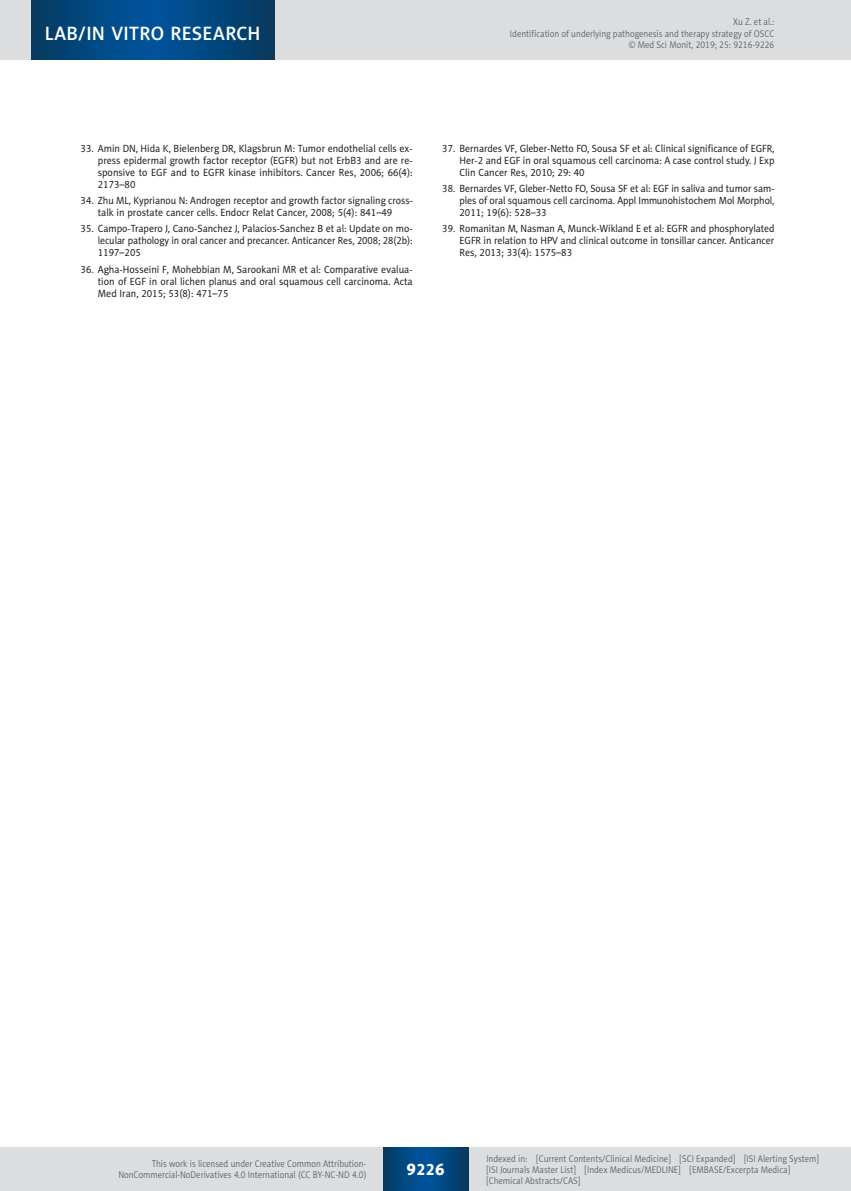
<style>
.page{position:relative;width:851px;height:1191px;background:#fff}
.page>*{position:absolute;margin:0;border:0;box-sizing:border-box;transform-origin:0 0}
.t1{font:19.5px "Naomi Sans EFN Medium";letter-spacing:.015em;color:#fff}
.t2{font:16.5px "Naomi Sans EFN Heavy";color:#fff}
.MSM_Referencje_punkt{font:10.5px/12px "Naomi Sans EFN";color:#231f20;text-align:justify;scale:.94 1}
.MSM_Referencje_punkt-2{font:10.5px/12px "Naomi Sans EFN";color:#231f20;text-align:justify;scale:.95 1}
.t3{font:9.75px/11.2px "Naomi Sans EFN Light";color:#57585a;text-align:right;scale:.9 1}
</style>
<div class="page">
<div style="left:0;top:1148px;width:850px;height:43px;background:#dcdddf"></div>
<svg style="left:383px;top:1147px;width:85px;height:43px"></svg>
<div style="left:0;top:0;width:850px;height:60px;background:#dcdddf"></div>
<svg style="left:32px;top:0;width:242px;height:60px"></svg>
<h1 class="t1" style="left:45px;top:22px;width:217px">LAB/IN VITRO RESEARCH</h1>
<p class="t3" style="left:510px;top:16px;width:295px">Xu Z. et al.:<br>Identification of underlying pathogenesis and therapy strategy of OSCC © Med Sci Monit, 2019; 25: 9216-9226</p>
<p class="MSM_Referencje_punkt-2" style="left:98px;top:142px;width:333px;text-indent:-17px">33. Amin DN, Hida K, Bielenberg DR, Klagsbrun M: Tumor endothelial cells ex&shy;press epidermal growth factor receptor (EGFR) but not ErbB3 and are re&shy;sponsive to EGF and to EGFR kinase inhibitors. Cancer Res, 2006; 66(4):<br>2173–80</p>
<p class="MSM_Referencje_punkt" style="left:81px;top:195px;width:355px;text-align:center">34. Zhu ML, Kyprianou N: Androgen receptor and growth factor signaling cross&shy;talk in prostate cancer cells. Endocr Relat Cancer, 2008; 5(4): 841–49</p>
<p class="MSM_Referencje_punkt-2" style="left:98px;top:223px;width:333px;text-indent:-17px">35. Campo-Trapero J, Cano-Sanchez J, Palacios-Sanchez B et al: Update on mo&shy;lecular pathology in oral cancer and precancer. Anticancer Res, 2008; 28(2b):<br>1197–205</p>
<p class="MSM_Referencje_punkt-2" style="left:98px;top:263px;width:333px;text-indent:-17px">36. Agha-Hosseini F, Mohebbian M, Sarookani MR et al: Comparative evalua&shy;tion of EGF in oral lichen planus and oral squamous cell carcinoma. Acta Med Iran, 2015; 53(8): 471–75</p>
<p class="MSM_Referencje_punkt" style="left:459px;top:142px;width:336px;text-indent:-17px">37. Bernardes VF, Gleber-Netto FO, Sousa SF et al: Clinical significance of EGFR, Her-2 and EGF in oral squamous cell carcinoma: A case control study. J Exp Clin Cancer Res, 2010; 29: 40</p>
<p class="MSM_Referencje_punkt" style="left:459px;top:183px;width:336px;text-indent:-17px">38. Bernardes VF, Gleber-Netto FO, Sousa SF et al: EGF in saliva and tumor sam&shy;ples of oral squamous cell carcinoma. Appl Immunohistochem Mol Morphol, 2011; 19(6): 528–33</p>
<p class="MSM_Referencje_punkt" style="left:459px;top:223px;width:336px;text-indent:-17px">39. Romanitan M, Nasman A, Munck-Wikland E et al: EGFR and phosphorylated EGFR in relation to HPV and clinical outcome in tonsillar cancer. Anticancer Res, 2013; 33(4): 1575–83</p>
<p class="t3" style="left:118px;top:1158px;width:277px">This work is licensed under Creative Common Attribution-<br>NonCommercial-NoDerivatives 4.0 International (CC BY-NC-ND 4.0)</p>
<h2 class="t2" style="left:406px;top:1159px;width:40px">9226</h2>
<p class="t3" style="left:486px;top:1152px;width:371px;text-align:left">Indexed in: [Current Contents/Clinical Medicine] [SCI Expanded] [ISI Alerting System] [ISI Journals Master List] [Index Medicus/MEDLINE] [EMBASE/Excerpta Medica] [Chemical Abstracts/CAS]</p>
</div>
